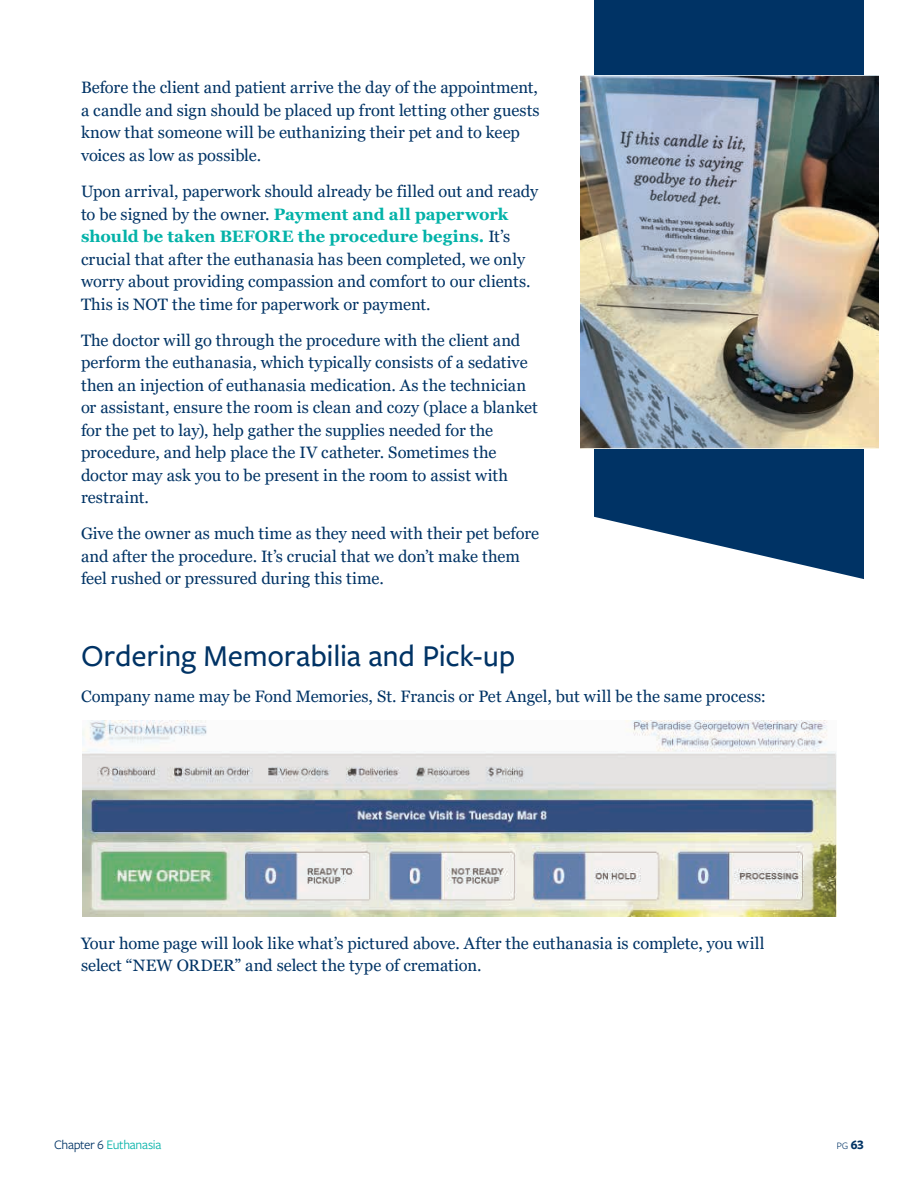
<style>
.page{position:relative;width:918px;height:1188px;background:#fff}
.page>*{position:absolute;margin:0;border:0;box-sizing:border-box;transform-origin:0 0}
.t1{font:500 31.5px "Freight Sans Pro";letter-spacing:-.005em;color:#003365}
.t2{font:16.5px/22.5px "Georgia Pro";color:#003365}
.t3{font:13.5px "Freight Sans Pro";letter-spacing:-.025em;color:#03b2a8}
.t4{font:300 13.5px "Freight Sans Pro";color:#003365}
.t5{font:13.5px "Freight Sans Pro";color:#003365}
.s1{font-weight:700;color:#03b2a8}
.s2{color:#003365}
.s3{font-weight:700}
</style>
<div class="page">
<div style="left:594px;top:0;width:270px;height:587px;background:#003365"></div>
<svg style="left:594px;top:516px;width:270px;height:71px"></svg>
<img style="left:581px;top:75px;width:297px;height:373px">
<img style="left:82px;top:720px;width:754px;height:196px">
<p class="t2" style="left:81px;top:77px;width:460px">Before the client and patient arrive the day of the appointment, a candle and sign should be placed up front letting other guests know that someone will be euthanizing their pet and to keep voices as low as possible.</p>
<p class="t2" style="left:81px;top:181px;width:459px">Upon arrival, paperwork should already be filled out and ready to be signed by the owner. <span class="s1">Payment and all paperwork should be taken BEFORE the procedure begins.</span> It’s crucial that after the euthanasia has been completed, we only worry about providing compassion and comfort to our clients.<br>This is NOT the time for paperwork or payment.</p>
<p class="t2" style="left:81px;top:329px;width:458px">The doctor will go through the procedure with the client and perform the euthanasia, which typically consists of a sedative then an injection of euthanasia medication. As the technician or assistant, ensure the room is clean and cozy (place a blanket for the pet to lay), help gather the supplies needed for the procedure, and help place the IV catheter. Sometimes the doctor may ask you to be present in the room to assist with restraint.</p>
<p class="t2" style="left:81px;top:523px;width:460px">Give the owner as much time as they need with their pet before and after the procedure. It’s crucial that we don’t make them feel rushed or pressured during this time.</p>
<h1 class="t1" style="left:81px;top:635px;width:436px">Ordering Memorabilia and Pick-up</h1>
<p class="t2" style="left:81px;top:686px;width:686px">Company name may be Fond Memories, St. Francis or Pet Angel, but will be the same process:</p>
<p class="t2" style="left:81px;top:932px;width:685px">Your home page will look like what’s pictured above. After the euthanasia is complete, you will select “NEW ORDER” and select the type of cremation.</p>
<p class="t3" style="left:54px;top:1136px;width:109px"><span class="s2">Chapter 2</span> Euthanasia</p>
<p class="t4" style="left:836px;top:1136px;width:29px">pg <span class="s3">63</span></p>
<p class="t5" style="left:97px;top:1136px;width:8px">6</p>
</div>
